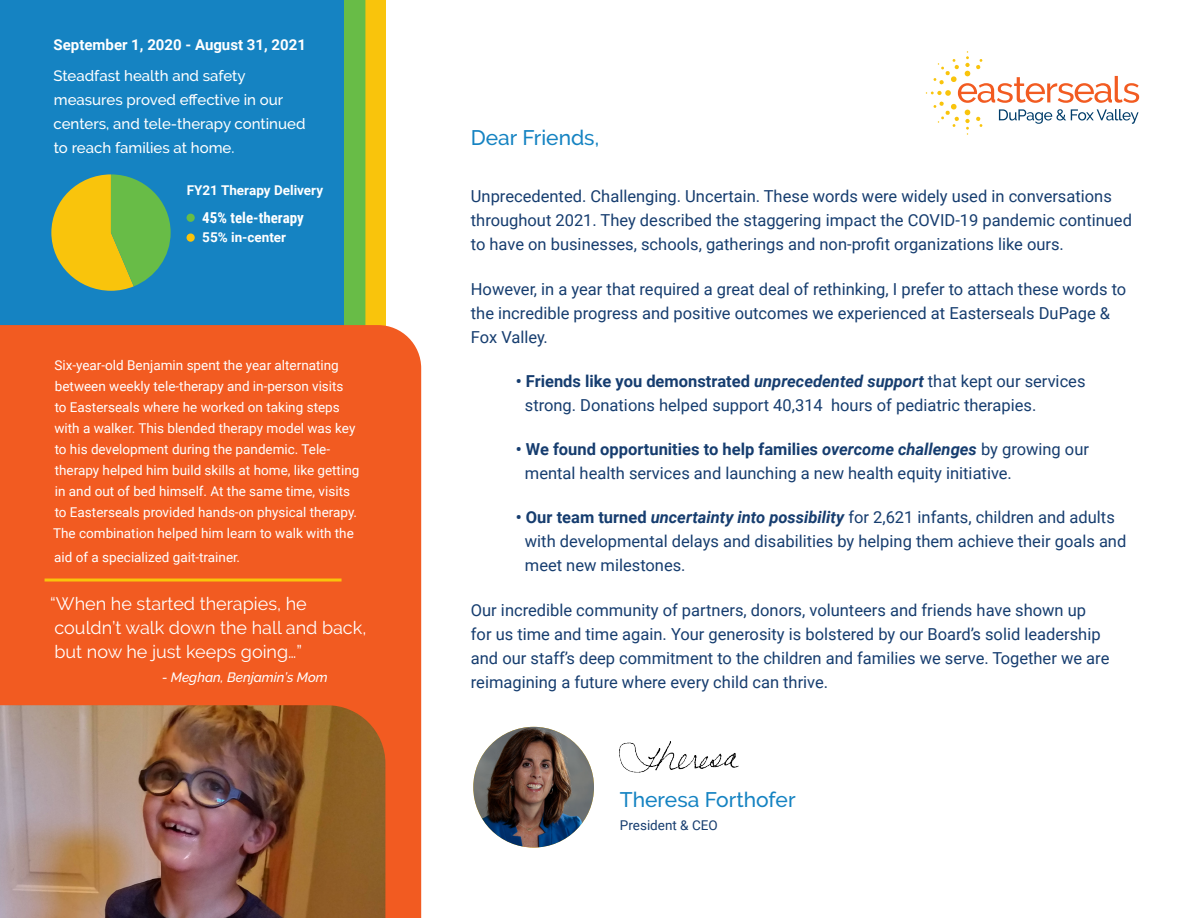
<style>
.page{position:relative;width:1188px;height:918px;background:#fff}
.page>*{position:absolute;margin:0;border:0;box-sizing:border-box;transform-origin:0 0}
.t1{font:500 21px "Raleway";color:#1583c2}
.t2{font:18px/24px "Raleway";color:#fff}
.t3{font:16.5px/24px "Roboto";color:#163d6f}
.t4{font:500 15px/24px "Raleway";color:#fff}
.t5{font:700 15px "Roboto";color:#fff}
.t6{font:700 15px "Roboto Condensed";color:#fff}
.t7{font:13.5px/21px "Roboto";color:#fff}
.t8{font:700 13.5px "Roboto";color:#fff}
.t9{font:italic 500 13.5px "Raleway";color:#fff}
.t10{font:13.5px "Roboto";color:#163d6f}
.s1{font-weight:700}
.s2{font-weight:700;font-style:italic}
</style>
<div class="page">
<div style="left:352px;top:0;width:33px;height:574px;background:#f9c40c"></div>
<div style="left:343px;top:0;width:22px;height:325px;background:#68bc47"></div>
<div style="left:0;top:0;width:343px;height:574px;background:#1583c2"></div>
<div style="left:0;top:325px;width:421px;height:593px;background:#f25b21"></div>
<img style="left:473px;top:727px;width:121px;height:121px;border-radius:60px">
<img style="left:620px;top:741px;width:119px;height:31px">
<img style="left:0;top:705px;width:385px;height:213px">
<svg style="left:926px;top:51px;width:213px;height:84px"></svg>
<svg style="left:51px;top:174px;width:120px;height:117px"></svg>
<div style="left:187px;top:214px;width:8px;height:8px;background:#68bc47;border-radius:50%"></div>
<div style="left:187px;top:233px;width:8px;height:9px;background:#f9c40c;border-radius:50%"></div>
<hr style="left:45px;top:579px;width:297px;height:3px;background:#f9c40c">
<p class="t5" style="left:54px;top:34px;width:254px">September 1, 2020 - August 31, 2021</p>
<p class="t4" style="left:53px;top:64px;width:254px">Steadfast health and safety measures proved effective in our centers, and tele-therapy continued to reach families at home.</p>
<p class="t8" style="left:187px;top:180px;width:138px">FY21 Therapy Delivery</p>
<p class="t6" style="left:202px;top:207px;width:103px">45% tele-therapy</p>
<p class="t8" style="left:202px;top:228px;width:85px">55% in-center</p>
<p class="t7" style="left:53px;top:354px;width:308px">Six-year-old Benjamin spent the year alternating between weekly tele-therapy and in-person visits<br>to Easterseals where he worked on taking steps with a walker. This blended therapy model was key to his development during the pandemic. Tele&shy;therapy helped him build skills at home, like getting in and out of bed himself. At the same time, visits to Easterseals provided hands-on physical therapy.<br>The combination helped him learn to walk with the</p>
<p class="t7" style="left:54px;top:546px;width:187px">aid of a specialized gait-trainer.</p>
<p class="t2" style="left:50px;top:591px;width:318px">“When he started therapies, he couldn’t walk down the hall and back, but now he just keeps going…”</p>
<p class="t9" style="left:162px;top:669px;width:167px">- Meghan, Benjamin’s Mom</p>
<p class="t1" style="left:471px;top:125px;width:130px">Dear Friends,</p>
<p class="t3" style="left:471px;top:184px;width:663px">Unprecedented. Challenging. Uncertain. These words were widely used in conversations throughout 2021. They described the staggering impact the COVID-19 pandemic continued to have on businesses, schools, gatherings and non-profit organizations like ours.</p>
<p class="t3" style="left:471px;top:276px;width:657px">However, in a year that required a great deal of rethinking, I prefer to attach these words to the incredible progress and positive outcomes we experienced at Easterseals DuPage &amp;<br>Fox Valley.</p>
<p class="t3" style="left:525px;top:368px;width:562px;text-indent:-9px"><span class="s1">• Friends like you demonstrated</span> <span class="s2">unprecedented support</span> that kept our services strong. Donations helped support 40,314 hours of pediatric therapies.</p>
<p class="t3" style="left:525px;top:437px;width:566px;text-indent:-9px"><span class="s1">• We found opportunities to help families</span> <span class="s2">overcome challenges</span> by growing our mental health services and launching a new health equity initiative.</p>
<p class="t3" style="left:525px;top:505px;width:603px;text-indent:-9px"><span class="s1">• Our team turned</span> <span class="s2">uncertainty into possibility</span> for 2,621 infants, children and adults with developmental delays and disabilities by helping them achieve their goals and meet new milestones.</p>
<p class="t3" style="left:471px;top:597px;width:640px">Our incredible community of partners, donors, volunteers and friends have shown up for us time and time again. Your generosity is bolstered by our Board’s solid leadership and our staff’s deep commitment to the children and families we serve. Together we are reimagining a future where every child can thrive.</p>
<p class="t1" style="left:620px;top:787px;width:177px">Theresa Forthofer</p>
<p class="t10" style="left:620px;top:816px;width:99px">President &amp; CEO</p>
</div>
